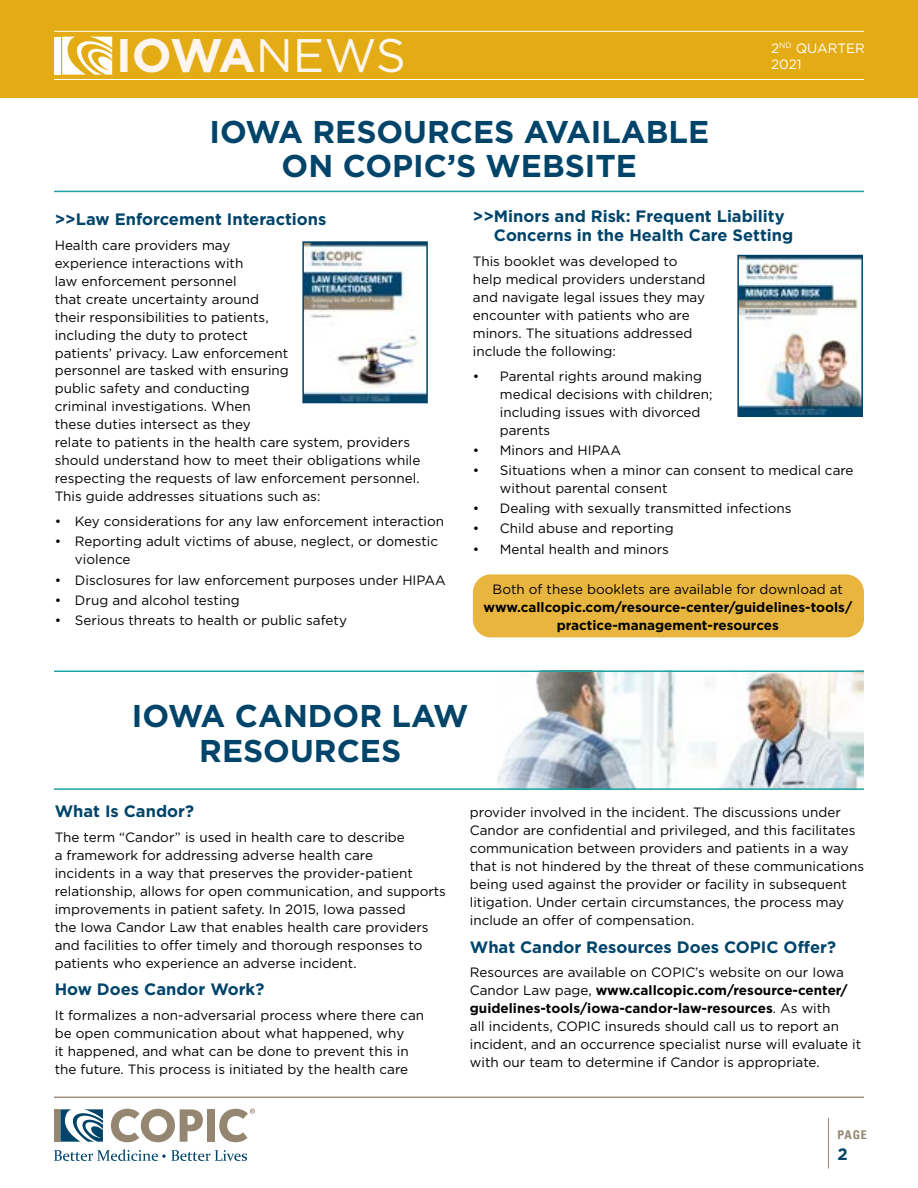
<style>
.page{position:relative;width:918px;height:1188px;background:#fff}
.page>*{position:absolute;margin:0;border:0;box-sizing:border-box;transform-origin:0 0}
.t1{font:700 47.1px "Gotham";color:#fef6ee}
.t2{font:700 31.5px/34.5px "Gotham";color:#00446a;text-align:center}
.t3{font:700 16.5px/19.5px "Gotham";color:#00446a}
.t4{font:13.5px/18px "Gotham";color:#000}
.t5{font:700 13.5px/18px "Gotham";color:#000;text-align:center}
.t6{font:13.5px/16.5px "Gotham";color:#fff}
.t7{font:700 condensed 12px "Univers";color:#948671}
.s1{font-weight:400}
.s2{font-weight:700}
</style>
<div class="page">
<div style="left:0;top:0;width:918px;height:97px;background:#e3ac14"></div>
<hr style="left:54px;top:79px;width:810px;height:1px;background:#fff">
<hr style="left:54px;top:31px;width:810px;height:1px;background:#fff">
<div style="left:55px;top:37px;width:6px;height:38px;background:#fff"></div>
<svg style="left:62px;top:37px;width:50px;height:38px"></svg>
<div style="left:54px;top:1109px;width:5px;height:33px;background:#948671"></div>
<svg style="left:54px;top:1149px;width:193px;height:12px"></svg>
<svg style="left:111px;top:1109px;width:92px;height:33px"></svg>
<div style="left:207px;top:1109px;width:8px;height:33px;background:#948671"></div>
<svg style="left:60px;top:1109px;width:43px;height:33px"></svg>
<svg style="left:219px;top:1109px;width:36px;height:33px"></svg>
<hr style="left:54px;top:1097px;width:810px;height:1px;background:#948671">
<hr style="left:828px;top:1118px;width:1px;height:51px;background:#948671">
<hr style="left:54px;top:191px;width:810px;height:1px;background:#1fa4a5">
<div style="left:473px;top:574px;width:391px;height:63px;background:#e8b63e;border-radius:18px"></div>
<img style="left:740px;top:258px;width:120px;height:156px">
<div style="left:737px;top:255px;width:126px;height:162px;border:2px solid #00446a"></div>
<img style="left:305px;top:244px;width:120px;height:156px">
<div style="left:302px;top:241px;width:126px;height:162px;border:2px solid #00446a"></div>
<img style="left:498px;top:672px;width:365px;height:116px">
<hr style="left:54px;top:788px;width:810px;height:2px;background:#1fa4a5">
<hr style="left:54px;top:670px;width:810px;height:2px;background:#1fa4a5">
<h1 class="t1" style="left:116px;top:29px;width:291px">IOWA<span class="s1">NEWS</span></h1>
<p class="t6" style="left:771px;top:39px;width:95px">2<sup>ND</sup> QUARTER<br>2021</p>
<h2 class="t2" style="left:210px;top:114px;width:501px">IOWA RESOURCES AVAILABLE<br>ON COPIC’S WEBSITE</h2>
<p class="t3" style="left:55px;top:209px;width:273px">&gt;&gt;Law Enforcement Interactions</p>
<p class="t4" style="left:55px;top:236px;width:367px">Health care providers may<br>experience interactions with<br>law enforcement personnel<br>that create uncertainty around<br>their responsibilities to patients,<br>including the duty to protect<br>patients’ privacy. Law enforcement<br>personnel are tasked with ensuring<br>public safety and conducting<br>criminal investigations. When<br>these duties intersect as they<br>relate to patients in the health care system, providers should understand how to meet their obligations while respecting the requests of law enforcement personnel.<br>This guide addresses situations such as:</p>
<p class="t4" style="left:55px;top:512px;width:391px">• Key considerations for any law enforcement interaction</p>
<p class="t4" style="left:75px;top:532px;width:365px;text-indent:-20px">• Reporting adult victims of abuse, neglect, or domestic violence</p>
<p class="t4" style="left:55px;top:571px;width:393px">• Disclosures for law enforcement purposes under HIPAA</p>
<p class="t4" style="left:55px;top:591px;width:187px">• Drug and alcohol testing</p>
<p class="t4" style="left:55px;top:611px;width:294px">• Serious threats to health or public safety</p>
<p class="t3" style="left:494px;top:206px;width:301px;text-indent:-21px">&gt;&gt;Minors and Risk: Frequent Liability<br>Concerns in the Health Care Setting</p>
<p class="t4" style="left:473px;top:252px;width:234px">This booklet was developed to help medical providers understand and navigate legal issues they may encounter with patients who are minors. The situations addressed include the following:</p>
<p class="t4" style="left:500px;top:367px;width:214px;text-indent:-27px">• Parental rights around making medical decisions with children; including issues with divorced parents</p>
<p class="t4" style="left:473px;top:441px;width:150px">• Minors and HIPAA</p>
<p class="t4" style="left:500px;top:461px;width:355px;text-indent:-27px">• Situations when a minor can consent to medical care without parental consent</p>
<p class="t4" style="left:473px;top:499px;width:320px">• Dealing with sexually transmitted infections</p>
<p class="t4" style="left:473px;top:519px;width:203px">• Child abuse and reporting</p>
<p class="t4" style="left:473px;top:540px;width:198px">• Mental health and minors</p>
<p class="t4" style="left:493px;top:580px;width:352px">Both of these booklets are available for download at</p>
<p class="t5" style="left:484px;top:598px;width:370px">www.callcopic.com/resource-center/guidelines-tools/ practice-management-resources</p>
<h2 class="t2" style="left:132px;top:698px;width:338px">IOWA CANDOR LAW<br>RESOURCES</h2>
<p class="t3" style="left:55px;top:801px;width:141px">What Is Candor?</p>
<p class="t4" style="left:55px;top:828px;width:393px">The term “Candor” is used in health care to describe<br>a framework for addressing adverse health care<br>incidents in a way that preserves the provider-patient relationship, allows for open communication, and supports improvements in patient safety. In 2015, Iowa passed<br>the Iowa Candor Law that enables health care providers and facilities to offer timely and thorough responses to patients who experience an adverse incident.</p>
<p class="t3" style="left:55px;top:979px;width:211px">How Does Candor Work?</p>
<p class="t4" style="left:55px;top:1006px;width:371px">It formalizes a non-adversarial process where there can be open communication about what happened, why<br>it happened, and what can be done to prevent this in the future. This process is initiated by the health care</p>
<p class="t4" style="left:470px;top:803px;width:396px">provider involved in the incident. The discussions under Candor are confidential and privileged, and this facilitates communication between providers and patients in a way that is not hindered by the threat of these communications being used against the provider or facility in subsequent litigation. Under certain circumstances, the process may include an offer of compensation.</p>
<p class="t3" style="left:470px;top:937px;width:368px">What Candor Resources Does COPIC Offer?</p>
<p class="t4" style="left:470px;top:964px;width:393px">Resources are available on COPIC’s website on our Iowa Candor Law page, <span class="s2">www.callcopic.com/resource-center/ guidelines-tools/iowa-candor-law-resources</span>. As with<br>all incidents, COPIC insureds should call us to report an incident, and an occurrence specialist nurse will evaluate it with our team to determine if Candor is appropriate.</p>
<p class="t7" style="left:837px;top:1128px;width:31px">PAGE</p>
<p class="t3" style="left:838px;top:1144px;width:12px">2</p>
</div>
